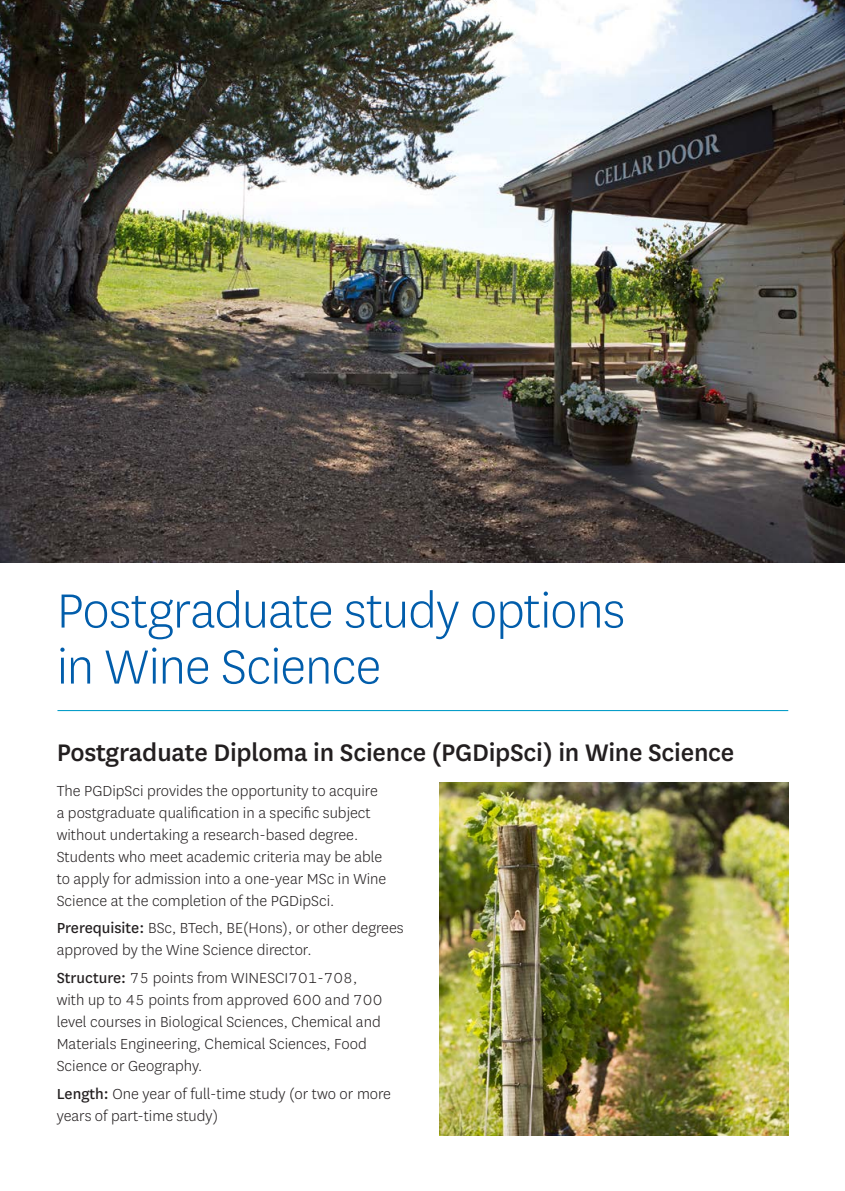
<style>
.page{position:relative;width:845px;height:1191px;background:#fff}
.page>*{position:absolute;margin:0;border:0;box-sizing:border-box;transform-origin:0 0}
.Heading_A{font:300 56px "National";letter-spacing:-.02em;color:#015dab}
.Heading_C{font:500 28px "National";letter-spacing:-.01em;color:#231f20}
.BODYCOPY{font:300 17px/22px "National";color:#231f20}
.s1{font-weight:400}
</style>
<div class="page">
<hr style="left:57px;top:710px;width:731px;height:1px;background:#009bc8">
<img style="left:0;top:0;width:844px;height:563px">
<img style="left:439px;top:783px;width:349px;height:352px">
<p class="Heading_A" style="left:57px;top:575px;width:570px">Postgraduate study options</p>
<p class="Heading_A" style="left:57px;top:631px;width:326px">in Wine Science</p>
<p class="Heading_C" style="left:57px;top:733px;width:679px">Postgraduate Diploma in Science (PGDipSci) in Wine Science</p>
<p class="BODYCOPY" style="left:57px;top:779px;width:331px">The PGDipSci provides the opportunity to acquire a postgraduate qualification in a specific subject without undertaking a research-based degree.<br>Students who meet academic criteria may be able to apply for admission into a one-year MSc in Wine Science at the completion of the PGDipSci.</p>
<p class="BODYCOPY" style="left:57px;top:916px;width:348px"><span class="s1">Prerequisite:</span> BSc, BTech, BE(Hons), or other degrees approved by the Wine Science director.</p>
<p class="BODYCOPY" style="left:57px;top:966px;width:327px"><span class="s1">Structure:</span> 75 points from WINESCI701-708, with up to 45 points from approved 600 and 700 level courses in Biological Sciences, Chemical and Materials Engineering, Chemical Sciences, Food Science or Geography.</p>
<p class="BODYCOPY" style="left:57px;top:1082px;width:336px"><span class="s1">Length:</span> One year of full-time study (or two or more years of part-time study)</p>
</div>
